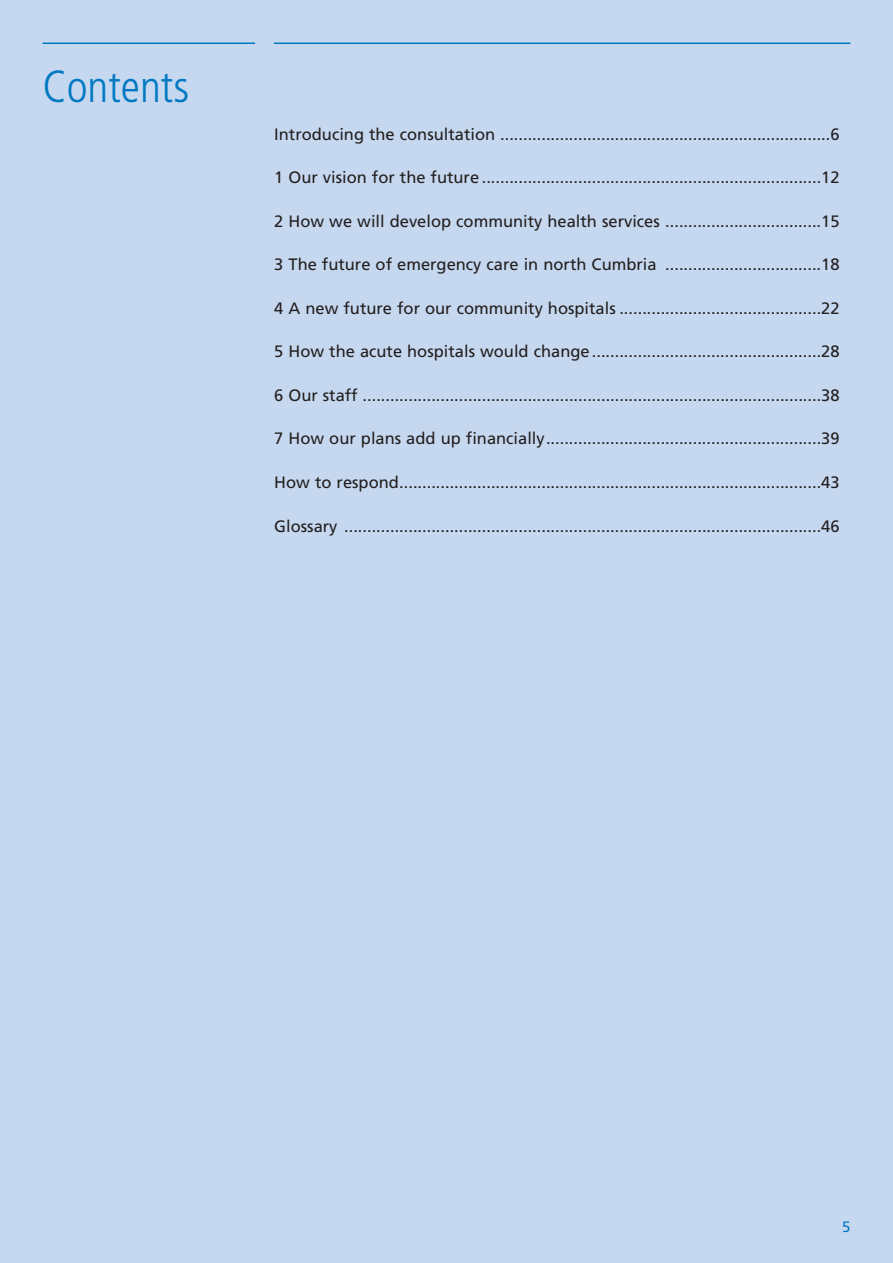
<style>
.page{position:relative;width:893px;height:1263px;background:#c6d8ef}
.page>*{position:absolute;margin:0;border:0;box-sizing:border-box;transform-origin:0 0}
.t1{font:300 condensed 45px "Frutiger";color:#0079c2}
.t2{font:16.5px "Frutiger";color:#231f20}
.t3{font:15px "Frutiger";color:#0079c2}
</style>
<div class="page">
<hr style="left:43px;top:43px;width:212px;height:1px;background:#0079c2">
<hr style="left:274px;top:43px;width:576px;height:1px;background:#0079c2">
<h1 class="t1" style="left:43px;top:68px;width:148px">Contents</h1>
<p class="t2" style="left:274px;top:128px;width:567px">Introducing the consultation ........................................................................6</p>
<p class="t2" style="left:274px;top:171px;width:567px">1 Our vision for the future ..........................................................................12</p>
<p class="t2" style="left:274px;top:215px;width:567px">2 How we will develop community health services ..................................15</p>
<p class="t2" style="left:274px;top:258px;width:567px">3 The future of emergency care in north Cumbria ..................................18</p>
<p class="t2" style="left:274px;top:302px;width:567px">4 A new future for our community hospitals ............................................22</p>
<p class="t2" style="left:274px;top:345px;width:567px">5 How the acute hospitals would change..................................................28</p>
<p class="t2" style="left:274px;top:389px;width:567px">6 Our staff ....................................................................................................38</p>
<p class="t2" style="left:274px;top:432px;width:567px">7 How our plans add up financially............................................................39</p>
<p class="t2" style="left:274px;top:476px;width:567px">How to respond............................................................................................43</p>
<p class="t2" style="left:274px;top:519px;width:567px">Glossary ........................................................................................................46</p>
<p class="t3" style="left:842px;top:1220px;width:10px">5</p>
</div>
